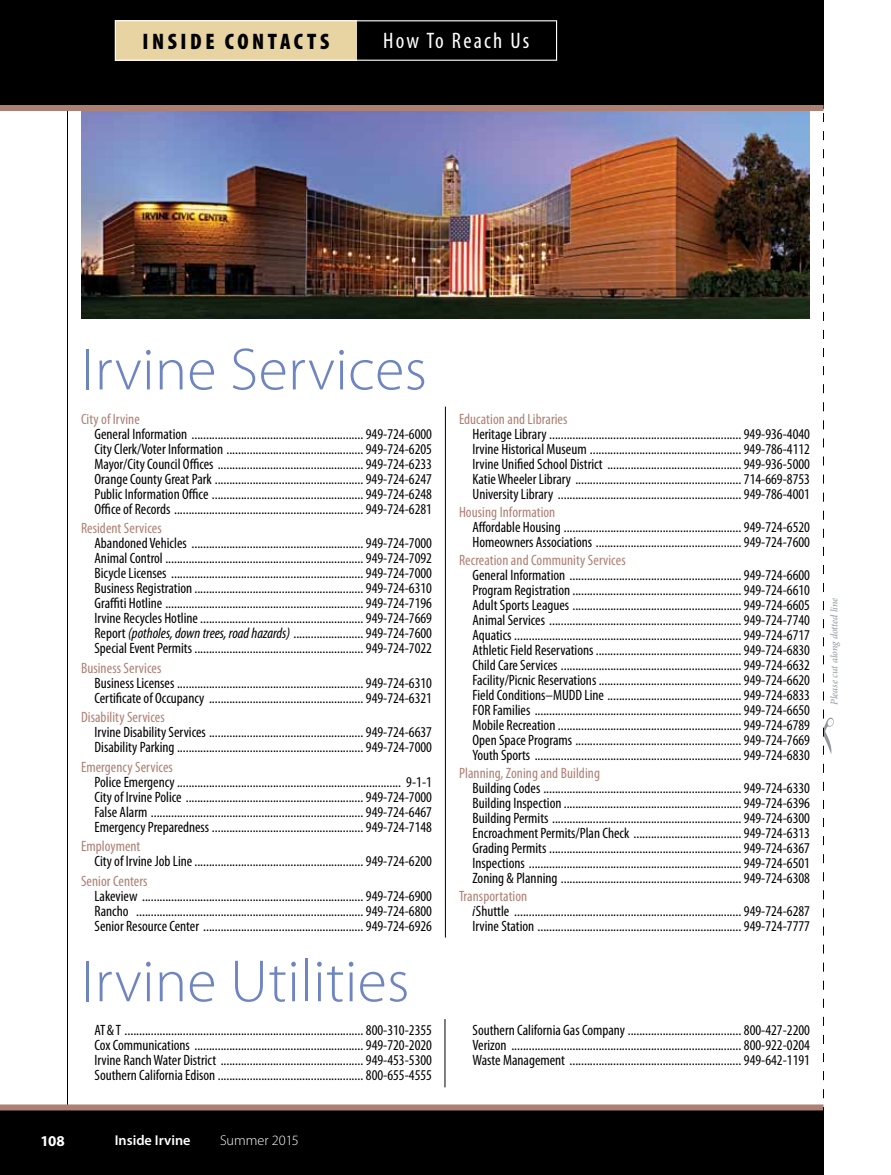
<style>
.page{position:relative;width:891px;height:1175px;background:#fff}
.page>*{position:absolute;margin:0;border:0;box-sizing:border-box;transform-origin:0 0}
.t1{font:300 60px "Myriad Pro";letter-spacing:.005em;color:#6f85c2}
.t2{font:900 condensed 22.5px "Myriad Pro";letter-spacing:.16em;color:#000}
.t3{font:condensed 22.5px "Myriad Pro";letter-spacing:.1em;color:#fff}
.t4{font:condensed 15px/15px "Myriad Pro";color:#000;text-align:justify}
.t5{font:condensed 15px "Myriad Pro";letter-spacing:.005em;color:#ae8074}
.t6{font:700 15px "Myriad Pro";color:#fff}
.t7{font:600 14.25px "Myriad Pro";color:#fff}
.t8{font:300 14.25px "Myriad Pro";color:#fff}
.t9{font:italic 10.2px "Minion Pro";letter-spacing:-.01em;color:#8f989d}
.s1{font-style:italic}
.s2{color:#ae8074}
</style>
<div class="page">
<img style="left:81px;top:111px;width:729px;height:208px">
<div style="left:0;top:1107px;width:824px;height:67px;background:#000"></div>
<hr style="left:67px;top:108px;width:1px;height:999px;background:#000">
<hr style="left:445px;top:406px;width:1px;height:531px;background:#000">
<hr style="left:445px;top:1019px;width:1px;height:68px;background:#000">
<div style="left:0;top:1104px;width:824px;height:6px;background:#ae8074"></div>
<div style="left:0;top:0;width:824px;height:108px;background:#000"></div>
<div style="left:115px;top:20px;width:241px;height:41px;background:#e8d3a2"></div>
<div style="left:115px;top:20px;width:442px;height:41px;border:1px solid #fff"></div>
<div style="left:0;top:105px;width:824px;height:6px;background:#ae8074"></div>
<svg style="left:823px;top:105px;width:11px;height:1005px"></svg>
<h2 class="t2" style="left:142px;top:29px;width:188px">I NSIDE CONTACTS</h2>
<h2 class="t3" style="left:383px;top:27px;width:148px">How To Reach Us</h2>
<h1 class="t1" style="left:81px;top:336px;width:347px">Irvine Services</h1>
<p class="t5" style="left:81px;top:409px;width:60px">City of Irvine</p>
<p class="t4" style="left:94px;top:426px;width:339px">General Information ........................................................... 949-724-6000<br>City Clerk/Voter Information ............................................... 949-724-6205<br>Mayor/City Council Offices .................................................. 949-724-6233<br>Orange County Great Park ................................................... 949-724-6247<br>Public Information Office .................................................... 949-724-6248<br>Office of Records ................................................................. 949-724-6281</p>
<p class="t5" style="left:81px;top:519px;width:82px">Resident Services</p>
<p class="t4" style="left:94px;top:535px;width:339px">Abandoned Vehicles ........................................................... 949-724-7000<br>Animal Control .................................................................... 949-724-7092<br>Bicycle Licenses .................................................................. 949-724-7000<br>Business Registration .......................................................... 949-724-6310<br>Graffiti Hotline .................................................................... 949-724-7196<br>Irvine Recycles Hotline ........................................................ 949-724-7669<br>Report <span class="s1">(potholes, down trees, road hazards)</span> ........................ 949-724-7600<br>Special Event Permits .......................................................... 949-724-7022</p>
<p class="t5" style="left:81px;top:658px;width:82px">Business Services</p>
<p class="t4" style="left:95px;top:675px;width:339px">Business Licenses ................................................................ 949-724-6310<br>Certificate of Occupancy ..................................................... 949-724-6321</p>
<p class="t5" style="left:81px;top:708px;width:85px">Disability Services</p>
<p class="t4" style="left:95px;top:724px;width:339px">Irvine Disability Services ..................................................... 949-724-6637<br>Disability Parking ................................................................ 949-724-7000</p>
<p class="t5" style="left:81px;top:757px;width:93px">Emergency Services</p>
<p class="t4" style="left:95px;top:774px;width:339px">Police Emergency ............................................................................. 9-1-1<br>City of Irvine Police ............................................................. 949-724-7000<br>False Alarm ......................................................................... 949-724-6467<br>Emergency Preparedness .................................................... 949-724-7148</p>
<p class="t5" style="left:81px;top:837px;width:61px">Employment</p>
<p class="t4" style="left:95px;top:853px;width:339px">City of Irvine Job Line .......................................................... 949-724-6200</p>
<p class="t5" style="left:81px;top:871px;width:68px">Senior Centers</p>
<p class="t4" style="left:95px;top:888px;width:339px">Lakeview ............................................................................ 949-724-6900<br>Rancho .............................................................................. 949-724-6800<br>Senior Resource Center ....................................................... 949-724-6926</p>
<h1 class="t1" style="left:81px;top:948px;width:330px">Irvine Utilities</h1>
<p class="t4" style="left:95px;top:1022px;width:339px">AT&amp;T .................................................................................. 800-310-2355<br>Cox Communications .......................................................... 949-720-2020<br>Irvine Ranch Water District ................................................. 949-453-5300<br>Southern California Edison .................................................. 800-655-4555</p>
<p class="t6" style="left:41px;top:1130px;width:26px">108</p>
<p class="t7" style="left:115px;top:1131px;width:77px">Inside Irvine</p>
<p class="t8" style="left:220px;top:1132px;width:80px">Summer 2015</p>
<p class="t5" style="left:459px;top:409px;width:110px">Education and Libraries</p>
<p class="t4" style="left:472px;top:426px;width:339px">Heritage Library .................................................................. 949-936-4040<br>Irvine Historical Museum .................................................... 949-786-4112<br>Irvine Unified School District .............................................. 949-936-5000<br>Katie Wheeler Library ......................................................... 714-669-8753<br>University Library ............................................................... 949-786-4001</p>
<p class="t5" style="left:459px;top:502px;width:98px">Housing Information</p>
<p class="t4" style="left:473px;top:519px;width:339px">Affordable Housing ............................................................. 949-724-6520<br>Homeowners Associations .................................................. 949-724-7600</p>
<p class="t5" style="left:459px;top:550px;width:168px">Recreation and Community Services</p>
<p class="t4" style="left:473px;top:567px;width:339px">General Information ........................................................... 949-724-6600<br>Program Registration .......................................................... 949-724-6610<br>Adult Sports Leagues .......................................................... 949-724-6605<br>Animal Services .................................................................. 949-724-7740<br>Aquatics .............................................................................. 949-724-6717<br>Athletic Field Reservations .................................................. 949-724-6830<br>Child Care Services .............................................................. 949-724-6632<br>Facility/Picnic Reservations ................................................. 949-724-6620<br>Field Conditions–MUDD Line .............................................. 949-724-6833<br>FOR Families ....................................................................... 949-724-6650<br>Mobile Recreation ............................................................... 949-724-6789<br>Open Space Programs ......................................................... 949-724-7669<br>Youth Sports ....................................................................... 949-724-6830</p>
<p class="t5" style="left:459px;top:763px;width:142px">Planning, Zoning and Building</p>
<p class="t4" style="left:473px;top:780px;width:339px">Building Codes .................................................................... 949-724-6330<br>Building Inspection ............................................................. 949-724-6396<br>Building Permits ................................................................. 949-724-6300<br>Encroachment Permits/Plan Check ..................................... 949-724-6313<br>Grading Permits .................................................................. 949-724-6367<br>Inspections ......................................................................... 949-724-6501<br>Zoning &amp; Planning .............................................................. 949-724-6308</p>
<p class="t4" style="left:473px;top:888px;width:339px;text-align:left;text-indent:-14px"><span class="s2">Transportation<br></span><span class="s1">i</span>Shuttle .............................................................................. 949-724-6287<br>Irvine Station ...................................................................... 949-724-7777</p>
<p class="t9" style="left:827px;top:704px;width:108px;rotate:-90deg">Please cut along dotted line</p>
<p class="t4" style="left:473px;top:1022px;width:339px">Southern California Gas Company ....................................... 800-427-2200<br>Verizon ............................................................................... 800-922-0204<br>Waste Management ........................................................... 949-642-1191</p>
</div>
